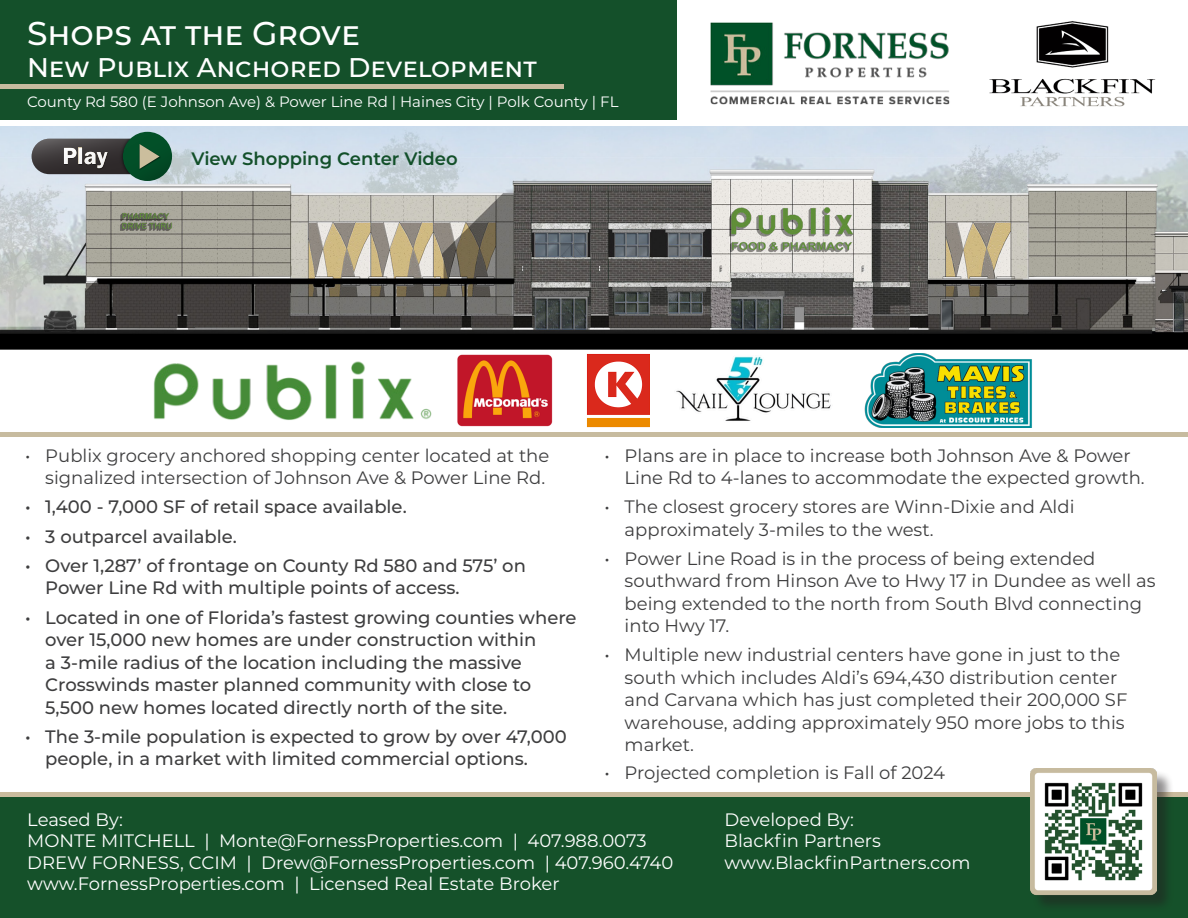
<style>
.page{position:relative;width:1188px;height:918px;background:#fff}
.page>*{position:absolute;margin:0;border:0;box-sizing:border-box;transform-origin:0 0}
.t1{font:500 33px "Montserrat";color:#fff}
.t2{font:500 27px "Montserrat";color:#fff}
.t3{font:18px/22.5px "Montserrat";color:#3e3e3f}
.t4{font:500 18px/22.5px "Montserrat";color:#3e3e3f}
.t5{font:18px "Montserrat";color:#fff}
.t6{font:600 18px "Montserrat";color:#13502a}
.t7{font:15px "Montserrat";color:#fff}
</style>
<div class="page">
<div style="left:0;top:796px;width:1188px;height:122px;background:#15512a"></div>
<div style="left:0;top:792px;width:1188px;height:5px;background:#c9bb9d"></div>
<div style="left:0;top:432px;width:1188px;height:5px;background:#c7bb9f"></div>
<div style="left:1032px;top:770px;width:142px;height:143px;background:#231f20;opacity:.5"></div>
<img style="left:1030px;top:769px;width:127px;height:135px">
<img style="left:0;top:126px;width:1188px;height:224px">
<div style="left:0;top:0;width:676px;height:120px;background:#14502a"></div>
<div style="left:0;top:84px;width:564px;height:5px;background:#c7bb9f"></div>
<img style="left:989px;top:21px;width:167px;height:86px">
<img style="left:710px;top:22px;width:240px;height:83px">
<div style="left:123px;top:132px;width:49px;height:49px;background:#024c26;border-radius:25px"></div>
<svg style="left:32px;top:139px;width:128px;height:35px"></svg>
<img style="left:153px;top:361px;width:279px;height:59px">
<img style="left:676px;top:356px;width:155px;height:65px">
<img style="left:457px;top:354px;width:96px;height:73px">
<img style="left:587px;top:353px;width:63px;height:75px">
<img style="left:864px;top:353px;width:168px;height:75px">
<p class="t1" style="left:27px;top:10px;width:335px">Shops at the Grove</p>
<p class="t2" style="left:27px;top:49px;width:511px">New Publix Anchored Development</p>
<p class="t7" style="left:27px;top:91px;width:593px">County Rd 580 (E Johnson Ave) &amp; Power Line Rd | Haines City | Polk County | FL</p>
<p class="t6" style="left:191px;top:146px;width:268px">View Shopping Center Video</p>
<p class="t3" style="left:25px;top:443px;width:526px;text-align:right">• Publix grocery anchored shopping center located at the signalized intersection of Johnson Ave &amp; Power Line Rd.</p>
<p class="t4" style="left:25px;top:495px;width:383px">• 1,400 - 7,000 SF of retail space available.</p>
<p class="t4" style="left:25px;top:524px;width:213px">• 3 outparcel available.</p>
<p class="t4" style="left:45px;top:554px;width:482px;text-indent:-20px">• Over 1,287’ of frontage on County Rd 580 and 575’ on<br>Power Line Rd with multiple points of access.</p>
<p class="t4" style="left:45px;top:605px;width:533px;text-indent:-20px">• Located in one of Florida’s fastest growing counties where over 15,000 new homes are under construction within<br>a 3-mile radius of the location including the massive Crosswinds master planned community with close to 5,500 new homes located directly north of the site.</p>
<p class="t4" style="left:45px;top:725px;width:523px;text-indent:-20px">• The 3-mile population is expected to grow by over 47,000 people, in a market with limited commercial options.</p>
<p class="t3" style="left:625px;top:443px;width:522px;text-indent:-20px">• Plans are in place to increase both Johnson Ave &amp; Power<br>Line Rd to 4-lanes to accommodate the expected growth.</p>
<p class="t3" style="left:625px;top:495px;width:451px;text-indent:-20px">• The closest grocery stores are Winn-Dixie and Aldi approximately 3-miles to the west.</p>
<p class="t3" style="left:625px;top:546px;width:532px;text-indent:-20px">• Power Line Road is in the process of being extended southward from Hinson Ave to Hwy 17 in Dundee as well as being extended to the north from South Blvd connecting into Hwy 17.</p>
<p class="t3" style="left:625px;top:643px;width:504px;text-indent:-20px">• Multiple new industrial centers have gone in just to the south which includes Aldi’s 694,430 distribution center and Carvana which has just completed their 200,000 SF warehouse, adding approximately 950 more jobs to this market.</p>
<p class="t3" style="left:604px;top:761px;width:342px">• Projected completion is Fall of 2024</p>
<p class="t5" style="left:27px;top:807px;width:97px">Leased By:</p>
<p class="t5" style="left:27px;top:829px;width:621px">MONTE MITCHELL | Monte@FornessProperties.com | 407.988.0073</p>
<p class="t5" style="left:27px;top:850px;width:647px">DREW FORNESS, CCIM | Drew@FornessProperties.com | 407.960.4740</p>
<p class="t5" style="left:27px;top:872px;width:534px">www.FornessProperties.com | Licensed Real Estate Broker</p>
<p class="t5" style="left:725px;top:807px;width:131px">Developed By:</p>
<p class="t5" style="left:725px;top:829px;width:158px">Blackfin Partners</p>
<p class="t5" style="left:725px;top:850px;width:247px">www.BlackfinPartners.com</p>
</div>
